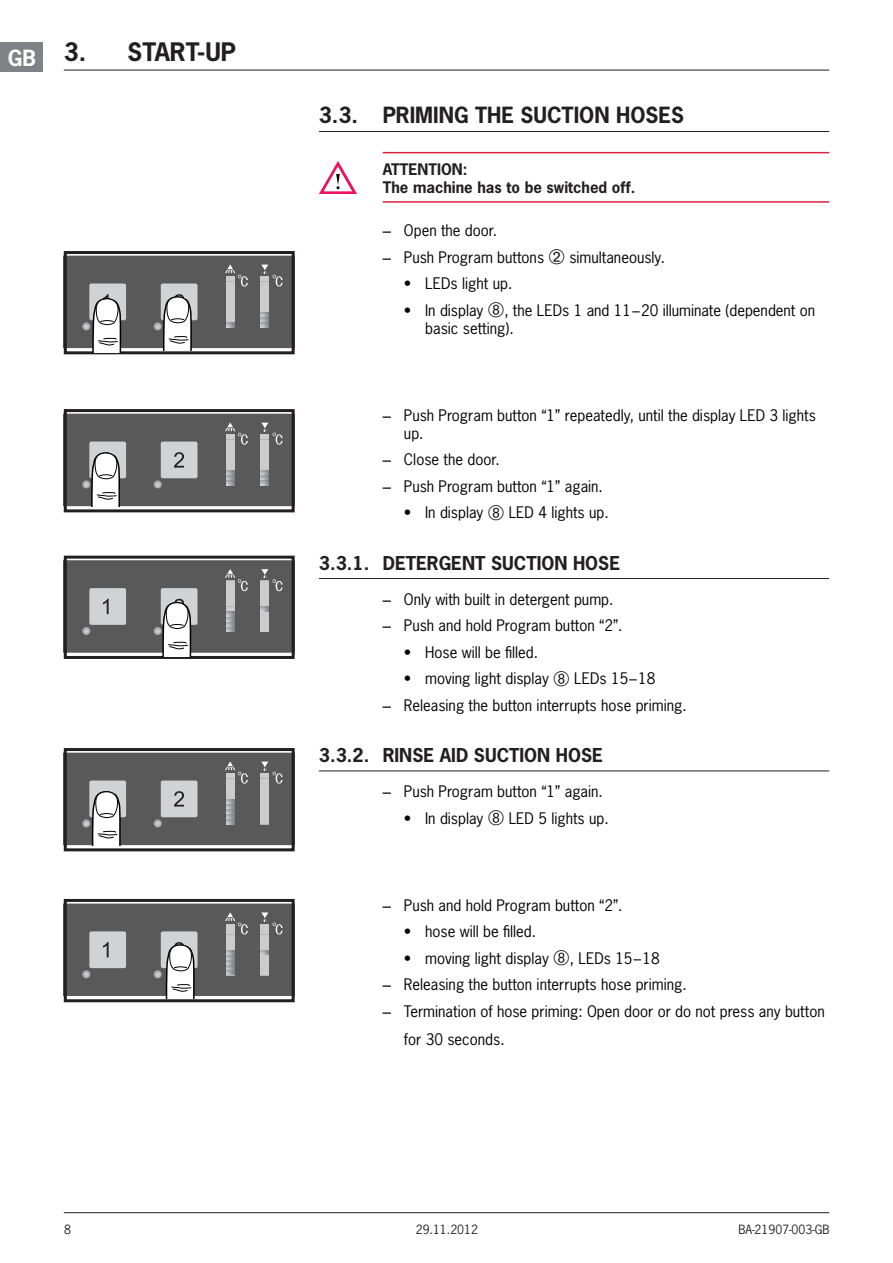
<style>
.page{position:relative;width:893px;height:1263px;background:#fff}
.page>*{position:absolute;margin:0;border:0;box-sizing:border-box;transform-origin:0 0}
.t1{font:700 24px "News Gothic Std";color:#231f20}
.t2{font:700 21px "News Gothic Std";color:#231f20}
.t3{font:700 21px "News Gothic Std";color:#fff}
.t4{font:700 18px "News Gothic Std";color:#231f20}
.t5{font:15px/18px "News Gothic Std";color:#000}
.t6{font:700 15px/18px "News Gothic Std";color:#231f20}
.t7{font:12px "News Gothic Std";color:#231f20}
.s1{font-family:"Arial"}
</style>
<div class="page">
<hr style="left:64px;top:1212px;width:765px;height:1px;background:#231f20">
<div style="left:0;top:43px;width:43px;height:29px;background:#808285"></div>
<hr style="left:319px;top:131px;width:510px;height:1px;background:#231f20">
<hr style="left:383px;top:152px;width:446px;height:1px;background:#da1f3d">
<hr style="left:383px;top:201px;width:446px;height:2px;background:#da1f3d">
<hr style="left:319px;top:578px;width:510px;height:1px;background:#231f20">
<hr style="left:319px;top:770px;width:510px;height:1px;background:#231f20">
<svg style="left:319px;top:161px;width:38px;height:33px"></svg>
<div style="left:64px;top:251px;width:231px;height:103px;border:3px solid #231f20"></div>
<svg style="left:64px;top:256px;width:231px;height:96px;background:#787878"></svg>
<div style="left:64px;top:409px;width:231px;height:103px;border:3px solid #231f20"></div>
<svg style="left:64px;top:414px;width:231px;height:92px;background:#707070"></svg>
<div style="left:64px;top:556px;width:231px;height:103px;border:3px solid #231f20"></div>
<svg style="left:64px;top:560px;width:231px;height:96px;background:#747475"></svg>
<div style="left:64px;top:748px;width:231px;height:103px;border:3px solid #231f20"></div>
<svg style="left:64px;top:753px;width:231px;height:92px;background:#707070"></svg>
<div style="left:64px;top:899px;width:231px;height:103px;border:3px solid #231f20"></div>
<svg style="left:64px;top:903px;width:231px;height:95px;background:#737374"></svg>
<hr style="left:64px;top:70px;width:765px;height:1px;background:#231f20">
<h2 class="t3" style="left:8px;top:44px;width:30px">GB</h2>
<h1 class="t1" style="left:64px;top:36px;width:158px">3. START-UP</h1>
<h2 class="t2" style="left:319px;top:101px;width:367px">3.3. PRIMING THE SUCTION HOSES</h2>
<p class="t6" style="left:319px;top:160px;width:16px">ATTENTION</p>
<p class="t6" style="left:383px;top:160px;width:254px;text-indent:80px">:<br>THE MACHINE HAS TO BE SWITCHED OFF.</p>
<p class="t5" style="left:383px;top:221px;width:116px"><span class="s1">–</span> Open the door.</p>
<p class="t5" style="left:383px;top:248px;width:284px"><span class="s1">–</span> Push Program buttons ➁ simultaneously.</p>
<p class="t5" style="left:404px;top:274px;width:110px">• LEDs light up.</p>
<p class="t5" style="left:425px;top:301px;width:391px;text-indent:-21px">• In display ➇, the LEDs 1 and 11−20 illuminate (dependent on basic setting).</p>
<p class="t5" style="left:404px;top:406px;width:413px;text-indent:-21px"><span class="s1">–</span> Push Program button “1” repeatedly, until the display LED 3 lights up.</p>
<p class="t5" style="left:383px;top:450px;width:119px"><span class="s1">–</span> Close the door.</p>
<p class="t5" style="left:383px;top:477px;width:222px"><span class="s1">–</span> Push Program button “1” again.</p>
<p class="t5" style="left:404px;top:503px;width:206px">• In display ➇ LED 4 lights up.</p>
<p class="t4" style="left:319px;top:551px;width:303px">3.3.1. DETERGENT SUCTION HOSE</p>
<p class="t5" style="left:383px;top:590px;width:232px"><span class="s1">–</span> Only with built in detergent pump.</p>
<p class="t5" style="left:383px;top:616px;width:241px"><span class="s1">–</span> Push and hold Program button “2”.</p>
<p class="t5" style="left:404px;top:643px;width:136px">• Hose will be filled.</p>
<p class="t5" style="left:404px;top:669px;width:253px">• moving light display ➇ LEDs 15−18</p>
<p class="t5" style="left:383px;top:696px;width:306px"><span class="s1">–</span> Releasing the button interrupts hose priming.</p>
<p class="t4" style="left:319px;top:743px;width:286px">3.3.2. RINSE AID SUCTION HOSE</p>
<p class="t5" style="left:383px;top:782px;width:222px"><span class="s1">–</span> Push Program button “1” again.</p>
<p class="t5" style="left:404px;top:809px;width:206px">• In display ➇ LED 5 lights up.</p>
<p class="t5" style="left:383px;top:896px;width:241px"><span class="s1">–</span> Push and hold Program button “2”.</p>
<p class="t5" style="left:404px;top:922px;width:134px">• hose will be filled.</p>
<p class="t5" style="left:404px;top:949px;width:257px">• moving light display ➇, LEDs 15−18</p>
<p class="t5" style="left:383px;top:975px;width:306px"><span class="s1">–</span> Releasing the button interrupts hose priming.</p>
<p class="t5" style="left:404px;top:996px;width:422px;line-height:28.8px;text-indent:-21px"><span class="s1">–</span> Termination of hose priming: Open door or do not press any button for 30 seconds.</p>
<p class="t7" style="left:64px;top:1222px;width:8px">8</p>
<p class="t7" style="left:416px;top:1222px;width:64px">29.11.2012</p>
<p class="t7" style="left:738px;top:1222px;width:93px">BA-21907-003-GB</p>
</div>
